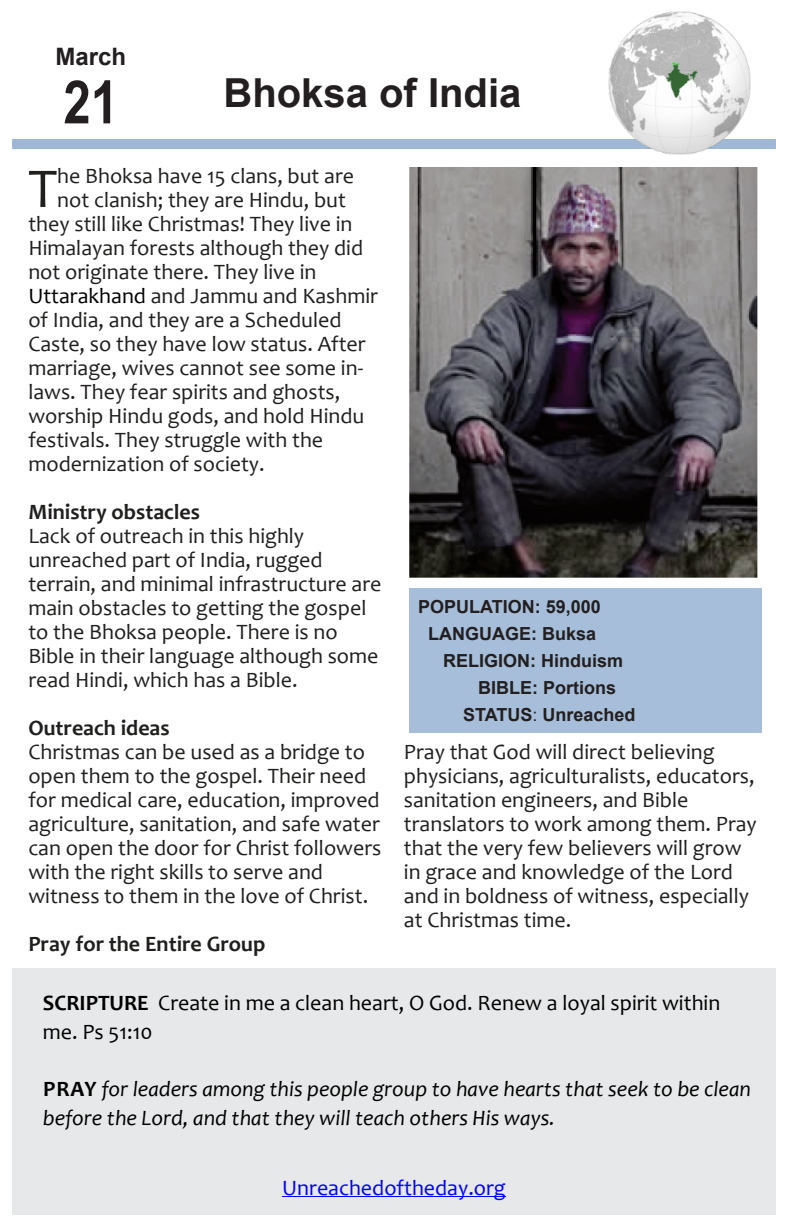
<style>
.page{position:relative;width:792px;height:1224px;background:#fff}
.page>*{position:absolute;margin:0;border:0;box-sizing:border-box;transform-origin:0 0}
.t1{font:700 60px "Arial Narrow";color:#231f20}
.t2{font:56.6px "Candara";color:#201f1e}
.t3{font:700 40px "Arial";color:#231f20}
.t4{font:700 24px "Arial";color:#231f20}
.t5{font:22px/24px "Candara";color:#201f1e}
.t6{font:italic 22px/29px "Candara";color:#000}
.t7{font:22px/29px "Candara";color:#000}
.t8{font:700 22px "Candara";color:#201f1e}
.t9{font:22px "Candara";color:#00f}
.t10{font:700 18px "Arial";color:#231f20}
.s1{color:#000}
.s2{font-weight:400}
.s3{font-weight:700}
.s4{font-weight:700;font-style:normal}
</style>
<div class="page">
<div style="left:12px;top:968px;width:764px;height:247px;background:#e7e8e9"></div>
<div style="left:12px;top:139px;width:764px;height:9px;background:#9eb8d5"></div>
<div style="left:409px;top:588px;width:353px;height:145px;background:#a6bed9"></div>
<img style="left:609px;top:12px;width:142px;height:142px">
<hr style="left:282px;top:1197px;width:224px;height:1px;background:#00f">
<img style="left:410px;top:167px;width:347px;height:410px">
<p class="t4" style="left:55px;top:48px;width:72px">March</p>
<h1 class="t1" style="left:63px;top:80px;width:56px">21</h1>
<h3 class="t3" style="left:224px;top:78px;width:299px">Bhoksa of India</h3>
<h2 class="t2" style="left:28px;top:166px;width:30px">T</h2>
<p class="t5" style="left:57px;top:166px;width:298px">he Bhoksa have 15 clans, but are</p>
<p class="t5" style="left:57px;top:190px;width:290px">not clanish; they are Hindu, but</p>
<p class="t5" style="left:28px;top:214px;width:326px">they still like Christmas! They live in</p>
<p class="t5" style="left:28px;top:238px;width:336px">Himalayan forests although they did</p>
<p class="t5" style="left:28px;top:262px;width:290px">not originate there. They live in</p>
<p class="t5" style="left:28px;top:286px;width:351px"><span class="s1">Uttarakhand</span> and Jammu and Kashmir</p>
<p class="t5" style="left:28px;top:310px;width:315px">of India, and they are a Scheduled</p>
<p class="t5" style="left:28px;top:334px;width:339px">Caste, so they have low status. After</p>
<p class="t5" style="left:28px;top:358px;width:336px">marriage, wives cannot see some in-</p>
<p class="t5" style="left:28px;top:382px;width:313px">laws. They fear spirits and ghosts,</p>
<p class="t5" style="left:28px;top:406px;width:338px">worship Hindu gods, and hold Hindu</p>
<p class="t5" style="left:28px;top:430px;width:296px">festivals. They struggle with the</p>
<p class="t5" style="left:28px;top:454px;width:238px">modernization of society.</p>
<p class="t8" style="left:28px;top:503px;width:173px">Ministry obstacles</p>
<p class="t5" style="left:28px;top:526px;width:355px">Lack of outreach in this highly unreached part of India, rugged terrain, and minimal infrastructure are main obstacles to getting the gospel to the Bhoksa people. There is no Bible in their language although some read Hindi, which has a Bible.</p>
<p class="t8" style="left:28px;top:719px;width:143px">Outreach ideas</p>
<p class="t5" style="left:28px;top:742px;width:355px">Christmas can be used as a bridge to open them to the gospel. Their need for medical care, education, improved agriculture, sanitation, and safe water can open the door for Christ followers with the right skills to serve and witness to them in the love of Christ.</p>
<p class="t8" style="left:28px;top:935px;width:238px">Pray for the Entire Group</p>
<p class="t10" style="left:418px;top:600px;width:184px">POPULATION: 59,000</p>
<p class="t10" style="left:428px;top:627px;width:170px">LANGUAGE: Buksa</p>
<p class="t10" style="left:443px;top:654px;width:181px">RELIGION: Hinduism</p>
<p class="t10" style="left:478px;top:681px;width:139px">BIBLE: Portions</p>
<p class="t10" style="left:463px;top:708px;width:174px">STATUS<span class="s2">:</span> Unreached</p>
<p class="t5" style="left:404px;top:742px;width:354px">Pray that God will direct believing physicians, agriculturalists, educators, sanitation engineers, and Bible translators to work among them. Pray that the very few believers will grow in grace and knowledge of the Lord and in boldness of witness, especially at Christmas time.</p>
<p class="t7" style="left:43px;top:990px;width:679px"><span class="s3">SCRIPTURE</span> Create in me a clean heart, O God. Renew a loyal spirit within me. Ps 51:10</p>
<p class="t6" style="left:43px;top:1076px;width:710px"><span class="s4">PRAY</span> for leaders among this people group to have hearts that seek to be clean before the Lord, and that they will teach others His ways.</p>
<p class="t9" style="left:282px;top:1180px;width:225px">Unreachedoftheday.org</p>
</div>
